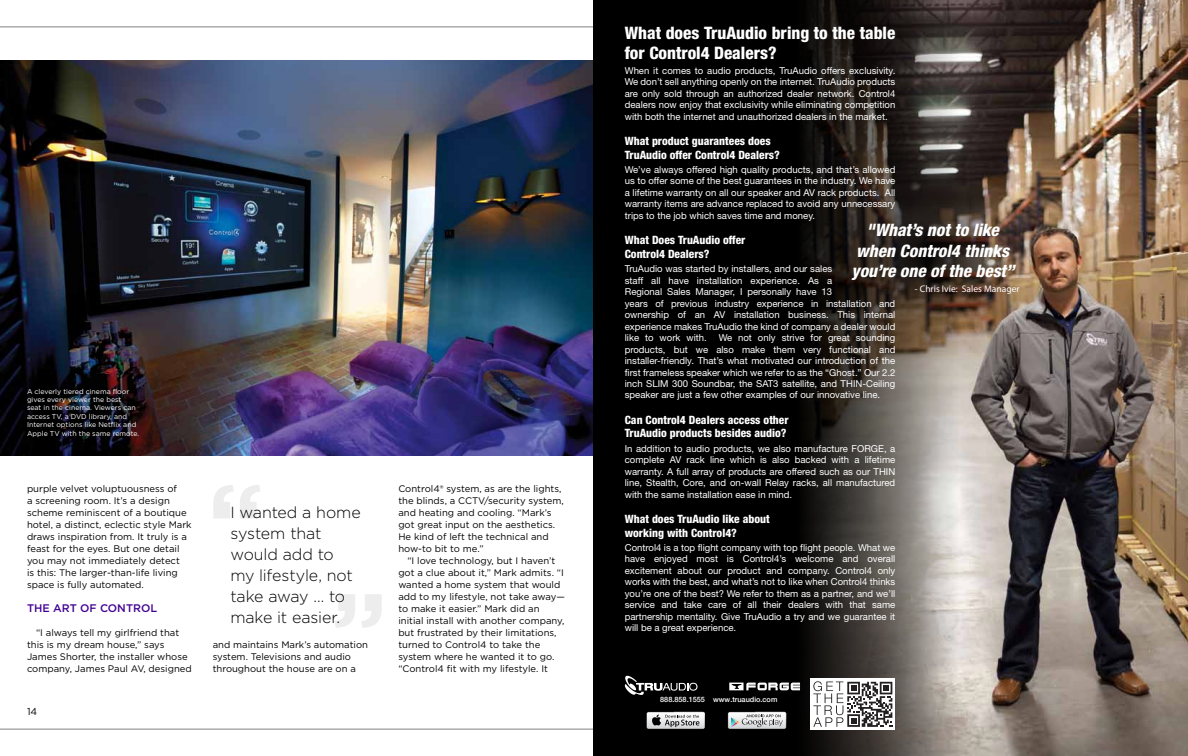
<style>
.page{position:relative;width:1188px;height:756px;background:#fff}
.page>*{position:absolute;margin:0;border:0;box-sizing:border-box;transform-origin:0 0}
.t1{font:700 104.3px "Gotham";color:#eeeded}
.t2{font:italic 800 condensed 17.2px/20.6px "Helvetica Neue";color:#fff;text-align:center}
.t3{font:800 condensed 17.2px/20.6px "Helvetica Neue";color:#fff}
.t4{font:300 16px/21px "Gotham";letter-spacing:-.01em;color:#000}
.t5{font:800 condensed 11.5px/13.8px "Helvetica Neue";color:#fff}
.t6{font:500 11px "Gotham";color:#440294}
.t7{font:10px "Gotham";color:#000}
.t8{font:9.6px/11.5px "Helvetica Neue";color:#fff;text-align:justify}
.t9{font:9.6px "Myriad Pro";color:#fff}
.t10{font:9.5px/12px "Gotham";color:#000}
.t11{font:500 7.3px "Helvetica Neue";color:#fff}
.t12{font:7px/8.4px "Gotham";color:#fff}
</style>
<div class="page">
<img style="left:0;top:60px;width:594px;height:396px">
<div style="left:594px;top:0;width:238px;height:756px;background:#000"></div>
<img style="left:958px;top:27px;width:230px;height:649px">
<svg style="left:804px;top:27px;width:154px;height:649px;background:#524e4a"></svg>
<img style="left:827px;top:157px;width:206px;height:196px">
<svg style="left:0;top:0;width:1188px;height:27px"></svg>
<svg style="left:0;top:676px;width:1188px;height:80px"></svg>
<p class="t12" style="left:27px;top:387px;width:114px">A cleverly tiered cinema floor gives every viewer the best<br>seat in the cinema. Viewers can access TV, a DVD library, and<br>Internet options like Netflix and<br>Apple TV with the same remote.</p>
<p class="t10" style="left:27px;top:482px;width:166px">purple velvet voluptuousness of<br>a screening room. It’s a design scheme reminiscent of a boutique hotel, a distinct, eclectic style Mark draws inspiration from. It truly is a feast for the eyes. But one detail you may not immediately detect<br>is this: The larger-than-life living space is fully automated.</p>
<p class="t6" style="left:27px;top:601px;width:132px">THE ART OF CONTROL</p>
<p class="t10" style="left:27px;top:626px;width:166px;text-indent:9px">“I always tell my girlfriend that this is my dream house,” says<br>James Shorter, the installer whose company, James Paul AV, designed</p>
<p class="t7" style="left:27px;top:705px;width:12px">14</p>
<h1 class="t1" style="left:207px;top:452px;width:58px">“</h1>
<h3 class="t4" style="left:230px;top:501px;width:132px">I wanted a home system that would add to my lifestyle, not take away … to make it easier.</h3>
<p class="t10" style="left:213px;top:638px;width:157px">and maintains Mark’s automation system. Televisions and audio throughout the house are on a</p>
<p class="t10" style="left:398px;top:482px;width:167px">Control4® system, as are the lights, the blinds, a CCTV/security system, and heating and cooling. “Mark’s got great input on the aesthetics.<br>He kind of left the technical and how-to bit to me.”</p>
<p class="t10" style="left:398px;top:554px;width:168px;text-indent:9px">“I love technology, but I haven’t got a clue about it,” Mark admits. “I wanted a home system that would add to my lifestyle, not take away— to make it easier.” Mark did an initial install with another company, but frustrated by their limitations, turned to Control4 to take the system where he wanted it to go. “Control4 fit with my lifestyle. It</p>
<h2 class="t3" style="left:625px;top:22px;width:272px">What does TruAudio bring to the table for Control4 Dealers?</h2>
<p class="t8" style="left:625px;top:64px;width:272px">When it comes to audio products, TruAudio offers exclusivity.<br>We don’t sell anything openly on the internet. TruAudio products are only sold through an authorized dealer network. Control4 dealers now enjoy that exclusivity while eliminating competition with both the internet and unauthorized dealers in the market.</p>
<p class="t5" style="left:625px;top:134px;width:157px">What product guarantees does<br>TruAudio offer Control4 Dealers?</p>
<p class="t8" style="left:625px;top:164px;width:272px">We’ve always offered high quality products, and that’s allowed us to offer some of the best guarantees in the industry. We have a lifetime warranty on all our speaker and AV rack products. All warranty items are advance replaced to avoid any unnecessary trips to the job which saves time and money.</p>
<p class="t5" style="left:625px;top:233px;width:122px">What Does TruAudio offer<br>Control4 Dealers?</p>
<p class="t8" style="left:625px;top:263px;width:272px;text-align:left">TruAudio was started by installers, and our sales<br>staff all have installation experience. As a<br>Regional Sales Manager, I personally have 13<br>years of previous industry experience in installation and ownership of an AV installation business. This internal experience makes TruAudio the kind of company a dealer would like to work with.</p>
<h2 class="t2" style="left:852px;top:219px;width:164px">"What’s not to like when Control4 thinks you’re one of the best”</h2>
<p class="t9" style="left:915px;top:283px;width:106px">- Chris Ivie: Sales Manager</p>
<p class="t8" style="left:625px;top:332px;width:272px;text-indent:94px">We not only strive for great sounding products, but we also make them very functional and installer-friendly. That’s what motivated our introduction of the first frameless speaker which we refer to as the “Ghost.” Our 2.2 inch SLIM 300 Soundbar, the SAT3 satellite, and THIN-Ceiling speaker are just a few other examples of our innovative line.</p>
<p class="t5" style="left:625px;top:412px;width:165px">Can Control4 Dealers access other<br>TruAudio products besides audio?</p>
<p class="t8" style="left:625px;top:442px;width:272px">In addition to audio products, we also manufacture FORGE, a complete AV rack line which is also backed with a lifetime warranty. A full array of products are offered such as our THIN line, Stealth, Core, and on-wall Relay racks, all manufactured with the same installation ease in mind.</p>
<p class="t5" style="left:625px;top:512px;width:146px">What does TruAudio like about working with Control4?</p>
<p class="t8" style="left:625px;top:542px;width:272px">Control4 is a top flight company with top flight people. What we have enjoyed most is Control4’s welcome and overall excitement about our product and company. Control4 only works with the best, and what’s not to like when Control4 thinks you’re one of the best? We refer to them as a partner, and we’ll service and take care of all their dealers with that same partnership mentality. Give TruAudio a try and we guarantee it will be a great experience.</p>
<p class="t11" style="left:660px;top:695px;width:119px">888.858.1555 www.truaudio.com</p>
</div>
